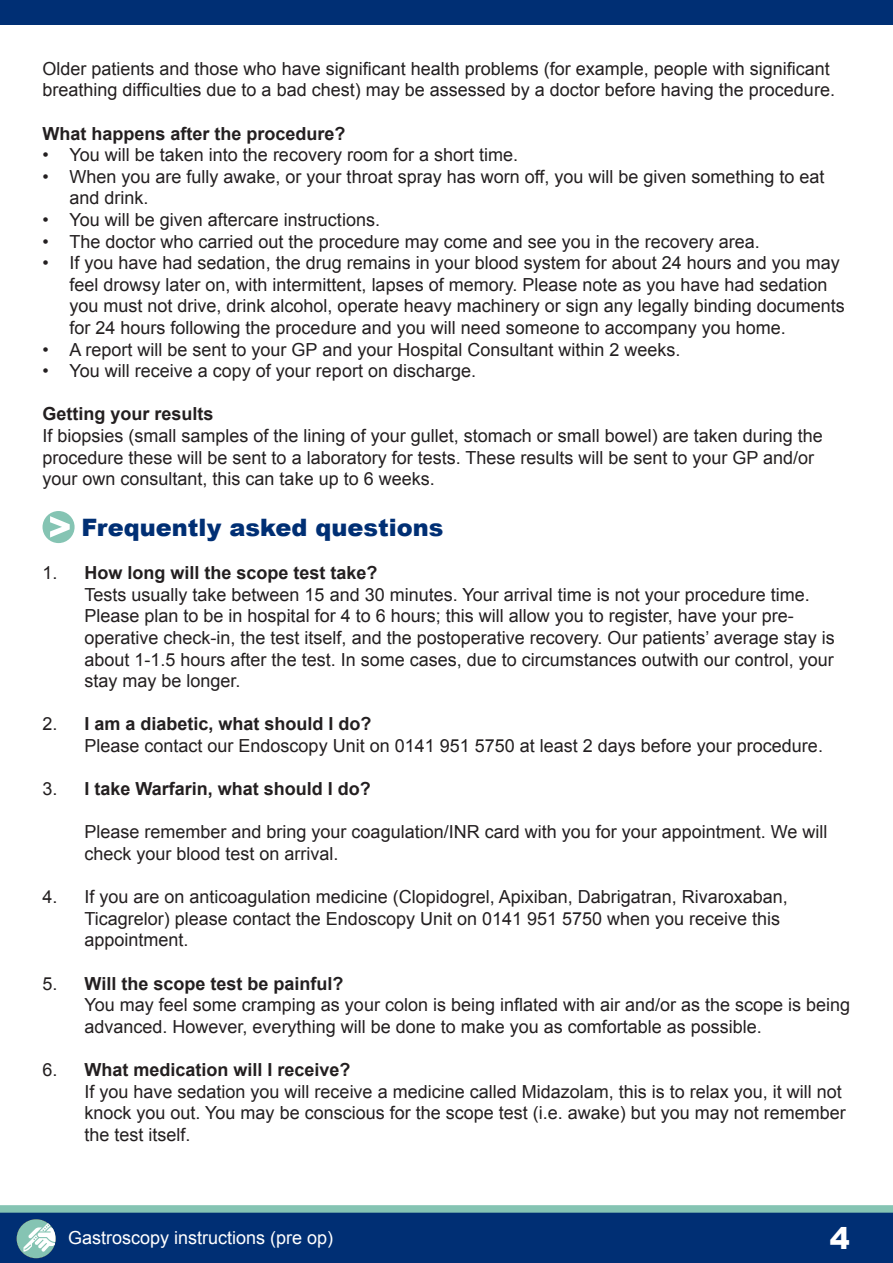
<style>
.page{position:relative;width:893px;height:1263px;background:#fff}
.page>*{position:absolute;margin:0;border:0;box-sizing:border-box;transform-origin:0 0}
.t1{font:900 30px "Arial";color:#fff}
.sub-title{font:900 24px "Arial";color:#002f74}
.t2{font:18px/21.6px "Arial";color:#231f20}
.t3{font:700 18px "Arial";color:#231f20}
.t4{font:18px "Arial";color:#fff}
.s1{font-weight:400}
</style>
<div class="page">
<div style="left:0;top:0;width:893px;height:25px;background:#002f74"></div>
<div style="left:0;top:1208px;width:893px;height:55px;background:#002f74"></div>
<div style="left:0;top:1205px;width:893px;height:8px;background:#85c4b3"></div>
<div style="left:17px;top:1219px;width:39px;height:39px;background:#85c4b3;border-radius:50%"></div>
<svg style="left:23px;top:1220px;width:33px;height:32px"></svg>
<svg style="left:43px;top:511px;width:32px;height:32px"></svg>
<p class="t2" style="left:43px;top:58px;width:794px">Older patients and those who have significant health problems (for example, people with significant breathing difficulties due to a bad chest) may be assessed by a doctor before having the procedure.</p>
<p class="t3" style="left:43px;top:121px;width:305px">What happens after the procedure?</p>
<p class="t2" style="left:43px;top:144px;width:477px">• You will be taken into the recovery room for a short time.</p>
<p class="t2" style="left:70px;top:166px;width:757px;text-indent:-27px">• When you are fully awake, or your throat spray has worn off, you will be given something to eat and drink.</p>
<p class="t2" style="left:43px;top:209px;width:339px">• You will be given aftercare instructions.</p>
<p class="t2" style="left:43px;top:231px;width:719px">• The doctor who carried out the procedure may come and see you in the recovery area.</p>
<p class="t2" style="left:70px;top:252px;width:777px;text-indent:-27px">• If you have had sedation, the drug remains in your blood system for about 24 hours and you may feel drowsy later on, with intermittent, lapses of memory. Please note as you have had sedation you must not drive, drink alcohol, operate heavy machinery or sign any legally binding documents for 24 hours following the procedure and you will need someone to accompany you home.</p>
<p class="t2" style="left:43px;top:339px;width:639px">• A report will be sent to your GP and your Hospital Consultant within 2 weeks.</p>
<p class="t2" style="left:43px;top:360px;width:435px">• You will receive a copy of your report on discharge.</p>
<p class="t3" style="left:43px;top:402px;width:173px">Getting your results</p>
<p class="t2" style="left:43px;top:425px;width:782px">If biopsies (small samples of the lining of your gullet, stomach or small bowel) are taken during the procedure these will be sent to a laboratory for tests. These results will be sent to your GP and/or your own consultant, this can take up to 6 weeks.</p>
<p class="sub-title" style="left:82px;top:510px;width:363px">Frequently asked questions</p>
<p class="t3" style="left:43px;top:561px;width:337px"><span class="s1">1.</span> How long will the scope test take?</p>
<p class="t2" style="left:85px;top:584px;width:752px">Tests usually take between 15 and 30 minutes. Your arrival time is not your procedure time.<br>Please plan to be in hospital for 4 to 6 hours; this will allow you to register, have your pre&shy;operative check-in, the test itself, and the postoperative recovery. Our patients’ average stay is about 1-1.5 hours after the test. In some cases, due to circumstances outwith our control, your stay may be longer.</p>
<p class="t3" style="left:43px;top:712px;width:331px"><span class="s1">2.</span> I am a diabetic, what should I do?</p>
<p class="t2" style="left:85px;top:735px;width:740px">Please contact our Endoscopy Unit on 0141 951 5750 at least 2 days before your procedure.</p>
<p class="t3" style="left:43px;top:777px;width:330px"><span class="s1">3.</span> I take Warfarin, what should I do?</p>
<p class="t2" style="left:85px;top:821px;width:745px">Please remember and bring your coagulation/INR card with you for your appointment. We will check your blood test on arrival.</p>
<p class="t2" style="left:85px;top:886px;width:705px;text-indent:-42px">4. If you are on anticoagulation medicine (Clopidogrel, Apixiban, Dabrigatran, Rivaroxaban,<br>Ticagrelor) please contact the Endoscopy Unit on 0141 951 5750 when you receive this appointment.</p>
<p class="t3" style="left:43px;top:971px;width:302px"><span class="s1">5.</span> Will the scope test be painful?</p>
<p class="t2" style="left:85px;top:994px;width:767px">You may feel some cramping as your colon is being inflated with air and/or as the scope is being advanced. However, everything will be done to make you as comfortable as possible.</p>
<p class="t3" style="left:43px;top:1058px;width:310px"><span class="s1">6.</span> What medication will I receive?</p>
<p class="t2" style="left:85px;top:1081px;width:763px">If you have sedation you will receive a medicine called Midazolam, this is to relax you, it will not knock you out. You may be conscious for the scope test (i.e. awake) but you may not remember the test itself.</p>
<p class="t4" style="left:68px;top:1226px;width:267px">Gastroscopy instructions (pre op)</p>
<h1 class="t1" style="left:830px;top:1216px;width:22px">4</h1>
</div>
